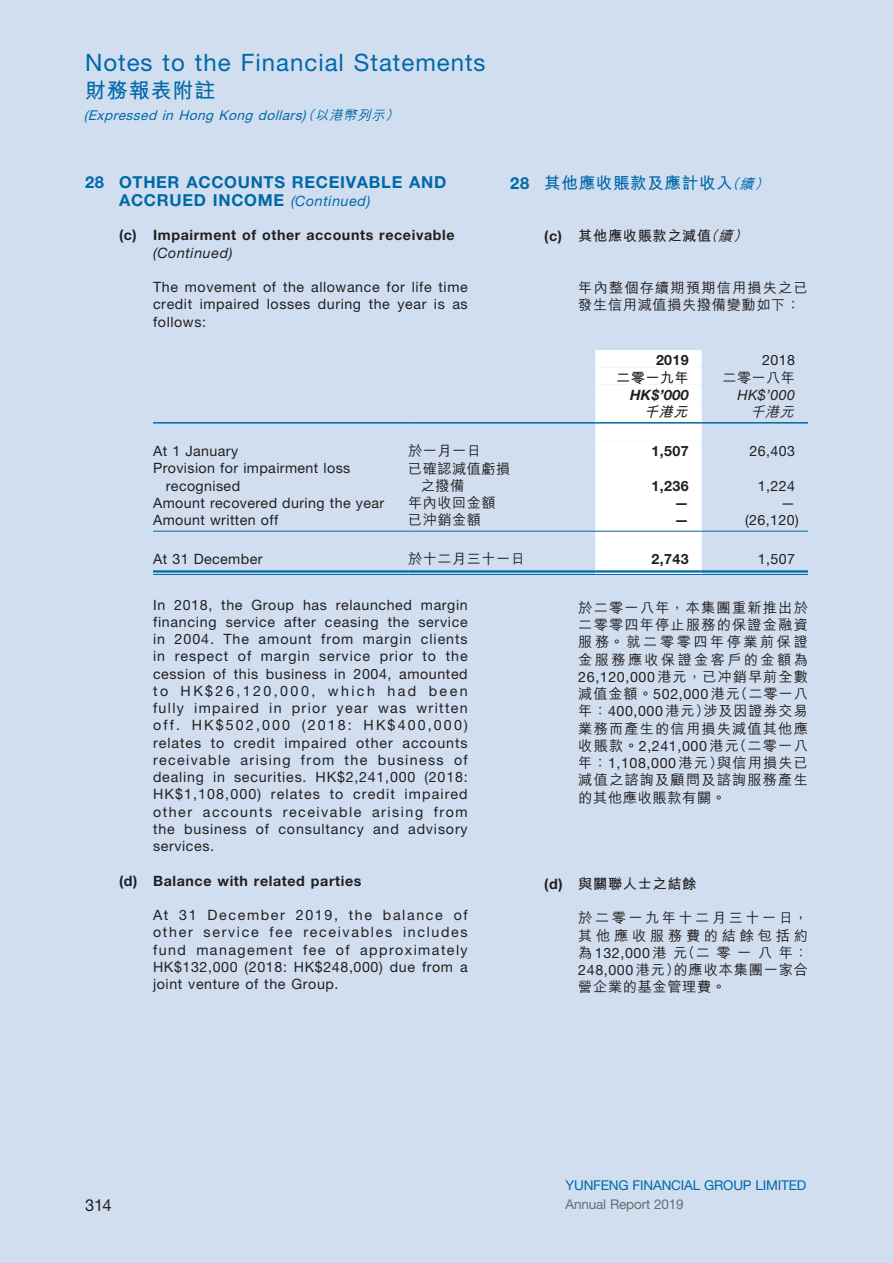
<style>
.page{position:relative;width:893px;height:1263px;background:#d0deef}
.page>*{position:absolute;margin:0;border:0;box-sizing:border-box;transform-origin:0 0}
.t1{font:24px "Helvetica Neue";letter-spacing:.04em;color:#0068a9}
.t2{font:21px "M Hei HK Bold E Ten B5 H";letter-spacing:.04em;color:#0068a9}
.t3{font:700 16.5px/17.2px "Helvetica Neue";letter-spacing:.04em;color:#0068a9}
.t4{font:16.5px "M Hei HK Bold E Ten B5 H";letter-spacing:.04em;color:#0068a9}
.t5{font:16.5px "Helvetica Neue";color:#231f20}
.t6{font:14.25px/17.2px "Helvetica Neue";letter-spacing:.04em;color:#231f20;text-align:justify}
.t7{font:14.25px/17.2px "M Hei HK Medium E Ten B5 H";letter-spacing:.08em;color:#231f20;text-align:justify}
.t8{font:700 14.25px "Helvetica Neue";letter-spacing:.04em;color:#231f20}
.t9{font:14.25px "M Hei HK Bold E Ten B5 H";letter-spacing:.04em;color:#231f20}
.t10{font:italic 14.25px "Helvetica Neue";letter-spacing:.04em;color:#231f20}
.t11{font:14.25px/17.2px "M Hei HK Medium E Ten B5 H";letter-spacing:.03em;color:#231f20}
.t12{font:italic 700 14.25px "Helvetica Neue";color:#231f20}
.t13{font:italic 14.25px "M Hei HK Bold E Ten B5 H";color:#231f20}
.t14{font:italic 14.25px "M Hei HK Medium E Ten B5 H";color:#231f20}
.t15{font:italic 13.5px "Helvetica Neue";color:#0068a9}
.t16{font:13.5px "Helvetica Neue";letter-spacing:-.01em;color:#0068a9}
.t17{font:13.5px "Helvetica Neue";letter-spacing:-.01em;color:#6c6d70}
.s1{font-family:"M Hei HK Medium E Ten B5 H"}
.s2{font-weight:400;font-style:italic;font-size:14.25px}
.s3{font-family:"Helvetica Neue";font-weight:700}
.s4{font-family:"M Hei HK Medium E Ten B5 H";font-style:italic;font-size:14.25px}
.s5{font-family:"M Hei HK Medium E Ten B5 H";font-style:italic}
.s6{font-family:"Helvetica Neue"}
</style>
<div class="page">
<div style="left:595px;top:350px;width:107px;height:224px;background:#fff"></div>
<hr style="left:153px;top:422px;width:255px;height:2px;background:#0068a9">
<hr style="left:408px;top:422px;width:187px;height:2px;background:#0068a9">
<hr style="left:595px;top:422px;width:107px;height:2px;background:#0068a9">
<hr style="left:702px;top:422px;width:106px;height:2px;background:#0068a9">
<hr style="left:153px;top:531px;width:255px;height:1px;background:#0068a9">
<hr style="left:408px;top:531px;width:187px;height:1px;background:#0068a9">
<hr style="left:595px;top:531px;width:107px;height:1px;background:#0068a9">
<hr style="left:702px;top:531px;width:106px;height:1px;background:#0068a9">
<hr style="left:153px;top:570px;width:255px;height:3px;background:#0068a9">
<hr style="left:153px;top:574px;width:255px;height:1px;background:#0068a9">
<hr style="left:408px;top:570px;width:187px;height:3px;background:#0068a9">
<hr style="left:408px;top:574px;width:187px;height:1px;background:#0068a9">
<hr style="left:595px;top:570px;width:107px;height:3px;background:#0068a9">
<hr style="left:595px;top:574px;width:107px;height:1px;background:#0068a9">
<hr style="left:702px;top:570px;width:106px;height:3px;background:#0068a9">
<hr style="left:702px;top:574px;width:106px;height:1px;background:#0068a9">
<h1 class="t1" style="left:85px;top:54px;width:402px">Notes to the Financial Statements</h1>
<h2 class="t2" style="left:85px;top:82px;width:132px">財務報表附註</h2>
<p class="t15" style="left:84px;top:110px;width:320px">(Expressed in Hong Kong dollars)<span class="s1">（以港幣列示）</span></p>
<p class="t3" style="left:119px;top:175px;width:329px;text-indent:-34px">28 OTHER ACCOUNTS RECEIVABLE AND<br>ACCRUED INCOME <span class="s2">(Continued)</span></p>
<p class="t8" style="left:119px;top:230px;width:337px">(c) Impairment of other accounts receivable</p>
<p class="t10" style="left:153px;top:247px;width:81px">(Continued)</p>
<p class="t6" style="left:153px;top:280px;width:316px">The movement of the allowance for life time credit impaired losses during the year is as follows:</p>
<p class="t4" style="left:510px;top:177px;width:264px"><span class="s3">28</span> 其他應收賬款及應計收入<span class="s4">（續）</span></p>
<p class="t9" style="left:544px;top:230px;width:208px"><span class="s3">(c)</span> 其他應收賬款之減值<span class="s5">（續）</span></p>
<p class="t7" style="left:578px;top:281px;width:231px">年內整個存續期預期信用損失之已發生信用減值損失撥備變動如下：</p>
<p class="t8" style="left:656px;top:355px;width:34px">2019</p>
<p class="t6" style="left:762px;top:353px;width:34px">2018</p>
<p class="t9" style="left:616px;top:372px;width:74px">二零一九年</p>
<p class="t7" style="left:722px;top:371px;width:74px">二零一八年</p>
<p class="t12" style="left:630px;top:390px;width:60px">HK$’000</p>
<p class="t10" style="left:737px;top:390px;width:59px">HK$’000</p>
<p class="t13" style="left:644px;top:406px;width:49px">千港元</p>
<p class="t14" style="left:750px;top:406px;width:49px">千港元</p>
<p class="t6" style="left:153px;top:444px;width:87px">At 1 January</p>
<p class="t7" style="left:408px;top:444px;width:74px">於一月一日</p>
<p class="t8" style="left:652px;top:446px;width:39px">1,507</p>
<p class="t6" style="left:750px;top:444px;width:47px">26,403</p>
<p class="t6" style="left:166px;top:461px;width:186px;text-indent:-13px">Provision for impairment loss recognised</p>
<p class="t11" style="left:421px;top:461px;width:91px;text-indent:-13px">已確認減值虧損之撥備</p>
<p class="t8" style="left:652px;top:480px;width:39px">1,236</p>
<p class="t6" style="left:758px;top:478px;width:39px">1,224</p>
<p class="t6" style="left:153px;top:495px;width:233px">Amount recovered during the year</p>
<p class="t7" style="left:408px;top:496px;width:89px">年內收回金額</p>
<p class="t8" style="left:675px;top:498px;width:16px">—</p>
<p class="t6" style="left:781px;top:495px;width:16px">—</p>
<p class="t6" style="left:153px;top:513px;width:127px">Amount written off</p>
<p class="t7" style="left:408px;top:513px;width:74px">已沖銷金額</p>
<p class="t8" style="left:675px;top:515px;width:16px">—</p>
<p class="t6" style="left:745px;top:513px;width:55px">(26,120)</p>
<p class="t6" style="left:153px;top:552px;width:111px">At 31 December</p>
<p class="t11" style="left:408px;top:552px;width:118px">於十二月三十一日</p>
<p class="t8" style="left:652px;top:554px;width:39px">2,743</p>
<p class="t6" style="left:758px;top:552px;width:39px">1,507</p>
<p class="t6" style="left:153px;top:597px;width:316px">In 2018, the Group has relaunched margin financing service after ceasing the service in 2004. The amount from margin clients in respect of margin service prior to the cession of this business in 2004, amounted to HK$26,120,000, which had been fully impaired in prior year was written off. HK$502,000 (2018: HK$400,000) relates to credit impaired other accounts receivable arising from the business of dealing in securities. HK$2,241,000 (2018:<br>HK$1,108,000) relates to credit impaired other accounts receivable arising from the business of consultancy and advisory services.</p>
<p class="t8" style="left:119px;top:875px;width:244px">(d) Balance with related parties</p>
<p class="t6" style="left:153px;top:908px;width:316px">At 31 December 2019, the balance of other service fee receivables includes fund management fee of approximately HK$132,000 (2018: HK$248,000) due from a joint venture of the Group.</p>
<p class="t7" style="left:578px;top:601px;width:231px">於二零一八年，本集團重新推出於二零零四年停止服務的保證金融資服務。就二零零四年停業前保證金服務應收保證金客戶的金額為</p>
<p class="t6" style="left:578px;top:670px;width:231px">26,120,000 <span class="s1">港元，已冲銷早前全數</span></p>
<p class="t7" style="left:578px;top:687px;width:231px">減值金額。<span class="s6">502,000</span>港元（二零一八年：<span class="s6">400,000</span> 港元）涉及因證券交易業務而產生的信用損失減值其他應收賬款。<span class="s6">2,241,000</span> 港元（二零一八年：<span class="s6">1,108,000</span> 港元）與信用損失已減值之諮詢及顧問及諮詢服務產生的其他應收賬款有關。</p>
<p class="t9" style="left:544px;top:878px;width:154px"><span class="s3">(d)</span> 與關聯人士之結餘</p>
<p class="t7" style="left:578px;top:911px;width:231px">於二零一九年十二月三十一日，其他應收服務費的結餘包括約為<span class="s6">132,000</span> 港元（二零一八年：<span class="s6">248,000</span>港元）的應收本集團一家合營企業的基金管理費。</p>
<p class="t5" style="left:85px;top:1199px;width:28px">314</p>
<p class="t16" style="left:566px;top:1180px;width:242px">YUNFENG FINANCIAL GROUP LIMITED</p>
<p class="t17" style="left:566px;top:1199px;width:120px">Annual Report 2019</p>
</div>
